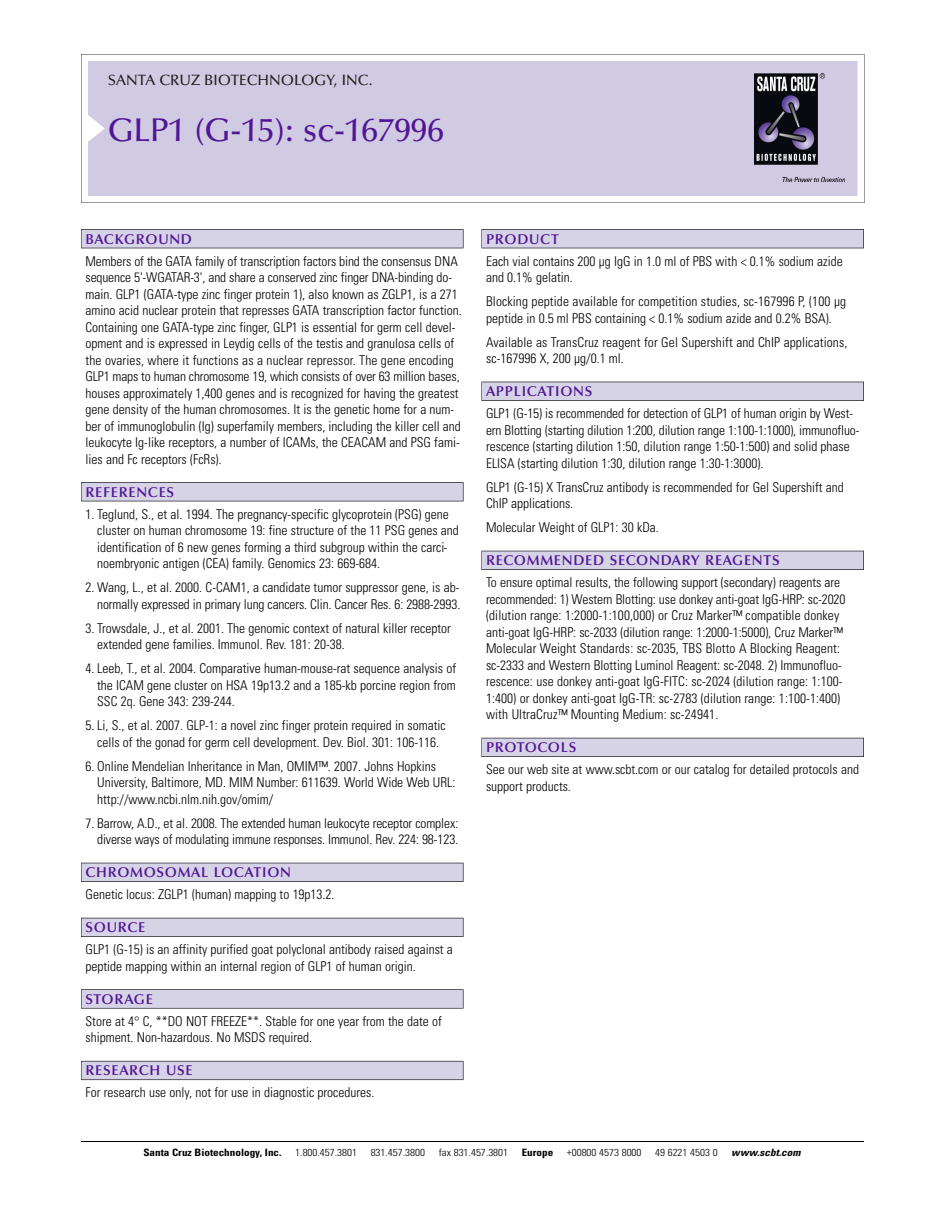
<style>
.page{position:relative;width:945px;height:1215px;background:#fff}
.page>*{position:absolute;margin:0;border:0;box-sizing:border-box;transform-origin:0 0}
.t1{font:500 33px "Optima";color:#511695}
.t2{font:500 15px "Optima";color:#231f20}
.t3{font:600 14.25px "Optima";letter-spacing:.05em;color:#511695}
.t4{font:300 condensed 13.5px/16.5px "Univers";color:#000}
.t5{font:300 condensed 10.2px "Univers";color:#000;scale:1.1 1}
.t6{font:700 condensed 10.2px "Univers";color:#000;scale:1.1 1}
.t7{font:italic 700 condensed 10.2px "Univers";letter-spacing:.005em;color:#000;scale:1.1 1}
</style>
<div class="page">
<svg style="left:81px;top:54px;width:783px;height:149px"></svg>
<div style="left:88px;top:61px;width:769px;height:135px;background:#d1cae3"></div>
<img style="left:755px;top:74px;width:90px;height:108px">
<div style="left:81px;top:229px;width:382px;height:19px;background:#525156"></div>
<div style="left:81px;top:230px;width:382px;height:18px;background:#d7d3e7"></div>
<div style="left:81px;top:482px;width:382px;height:19px;background:#525155"></div>
<div style="left:81px;top:483px;width:382px;height:18px;background:#d7d3e7"></div>
<div style="left:81px;top:863px;width:382px;height:19px;background:#525158"></div>
<div style="left:81px;top:863px;width:382px;height:18px;background:#d7d3e7"></div>
<div style="left:81px;top:918px;width:382px;height:19px;background:#54535a"></div>
<div style="left:81px;top:918px;width:382px;height:18px;background:#d7d3e7"></div>
<svg style="left:81px;top:989px;width:382px;height:20px"></svg>
<div style="left:81px;top:990px;width:382px;height:18px;background:#d7d3e7"></div>
<div style="left:81px;top:1061px;width:382px;height:19px;background:#66646e"></div>
<div style="left:81px;top:1061px;width:382px;height:18px;background:#d7d3e7"></div>
<div style="left:482px;top:229px;width:382px;height:19px;background:#525156"></div>
<div style="left:482px;top:230px;width:381px;height:18px;background:#d7d3e7"></div>
<div style="left:482px;top:382px;width:382px;height:19px;background:#515055"></div>
<div style="left:482px;top:382px;width:381px;height:18px;background:#d7d3e7"></div>
<div style="left:482px;top:551px;width:382px;height:19px;background:#525158"></div>
<div style="left:482px;top:551px;width:381px;height:18px;background:#d7d3e7"></div>
<div style="left:482px;top:738px;width:382px;height:19px;background:#54535a"></div>
<div style="left:482px;top:738px;width:381px;height:18px;background:#d7d3e7"></div>
<hr style="left:81px;top:1141px;width:783px;height:1px;background:#000">
<p class="t2" style="left:108px;top:74px;width:266px">SANTA CRUZ BIOTECHNOLOGY, INC.</p>
<h1 class="t1" style="left:108px;top:117px;width:337px">GLP1 (G-15): sc-167996</h1>
<p class="t3" style="left:86px;top:233px;width:108px">BACKGROUND</p>
<p class="t4" style="left:86px;top:254px;width:378px">Members of the GATA family of transcription factors bind the consensus DNA sequence 5'-WGATAR-3', and share a conserved zinc finger DNA-binding do&shy;main. GLP1 (GATA-type zinc finger protein 1), also known as ZGLP1, is a 271 amino acid nuclear protein that represses GATA transcription factor function.<br>Containing one GATA-type zinc finger, GLP1 is essential for germ cell devel&shy;opment and is expressed in Leydig cells of the testis and granulosa cells of the ovaries, where it functions as a nuclear repressor. The gene encoding GLP1 maps to human chromosome 19, which consists of over 63 million bases, houses approximately 1,400 genes and is recognized for having the greatest gene density of the human chromosomes. It is the genetic home for a num&shy;ber of immunoglobulin (Ig) superfamily members, including the killer cell and leukocyte Ig-like receptors, a number of ICAMs, the CEACAM and PSG fami&shy;lies and Fc receptors (FcRs).</p>
<p class="t3" style="left:86px;top:486px;width:90px">REFERENCES</p>
<p class="t4" style="left:97px;top:507px;width:363px;text-indent:-12px">1. Teglund, S., et al. 1994. The pregnancy-specific glycoprotein (PSG) gene cluster on human chromosome 19: fine structure of the 11 PSG genes and identification of 6 new genes forming a third subgroup within the carci&shy;noembryonic antigen (CEA) family. Genomics 23: 669-684.</p>
<p class="t4" style="left:86px;top:580px;width:376px;text-align:right">2. Wang, L., et al. 2000. C-CAM1, a candidate tumor suppressor gene, is ab&shy;normally expressed in primary lung cancers. Clin. Cancer Res. 6: 2988-2993.</p>
<p class="t4" style="left:97px;top:621px;width:355px;text-indent:-12px">3. Trowsdale, J., et al. 2001. The genomic context of natural killer receptor extended gene families. Immunol. Rev. 181: 20-38.</p>
<p class="t4" style="left:97px;top:661px;width:360px;text-align:justify;text-indent:-12px">4. Leeb, T., et al. 2004. Comparative human-mouse-rat sequence analysis of the ICAM gene cluster on HSA 19p13.2 and a 185-kb porcine region from SSC 2q. Gene 343: 239-244.</p>
<p class="t4" style="left:86px;top:718px;width:362px;text-align:center">5. Li, S., et al. 2007. GLP-1: a novel zinc finger protein required in somatic cells of the gonad for germ cell development. Dev. Biol. 301: 106-116.</p>
<p class="t4" style="left:97px;top:759px;width:360px;text-indent:-12px">6. Online Mendelian Inheritance in Man, OMIM™. 2007. Johns Hopkins<br>University, Baltimore, MD. MIM Number: 611639. World Wide Web URL: http://www.ncbi.nlm.nih.gov/omim/</p>
<p class="t4" style="left:86px;top:816px;width:375px;text-align:right">7. Barrow, A.D., et al. 2008. The extended human leukocyte receptor complex: diverse ways of modulating immune responses. Immunol. Rev. 224: 98-123.</p>
<p class="t3" style="left:86px;top:867px;width:207px">CHROMOSOMAL LOCATION</p>
<p class="t4" style="left:86px;top:887px;width:251px">Genetic locus: ZGLP1 (human) mapping to 19p13.2.</p>
<p class="t3" style="left:86px;top:922px;width:61px">SOURCE</p>
<p class="t4" style="left:86px;top:942px;width:369px">GLP1 (G-15) is an affinity purified goat polyclonal antibody raised against a peptide mapping within an internal region of GLP1 of human origin.</p>
<p class="t3" style="left:86px;top:993px;width:69px">STORAGE</p>
<p class="t4" style="left:86px;top:1014px;width:358px">Store at 4° C, **DO NOT FREEZE**. Stable for one year from the date of shipment. Non-hazardous. No MSDS required.</p>
<p class="t3" style="left:86px;top:1065px;width:109px">RESEARCH USE</p>
<p class="t4" style="left:86px;top:1085px;width:290px">For research use only, not for use in diagnostic procedures.</p>
<p class="t3" style="left:486px;top:233px;width:74px">PRODUCT</p>
<p class="t4" style="left:486px;top:254px;width:358px">Each vial contains 200 µg IgG in 1.0 ml of PBS with &lt; 0.1% sodium azide and 0.1% gelatin.</p>
<p class="t4" style="left:486px;top:294px;width:362px">Blocking peptide available for competition studies, sc-167996 P, (100 µg peptide in 0.5 ml PBS containing &lt; 0.1% sodium azide and 0.2% BSA).</p>
<p class="t4" style="left:486px;top:335px;width:363px">Available as TransCruz reagent for Gel Supershift and ChIP applications, sc-167996 X, 200 µg/0.1 ml.</p>
<p class="t3" style="left:486px;top:386px;width:108px">APPLICATIONS</p>
<p class="t4" style="left:486px;top:406px;width:375px">GLP1 (G-15) is recommended for detection of GLP1 of human origin by West&shy;ern Blotting (starting dilution 1:200, dilution range 1:100-1:1000), immunofluo&shy;rescence (starting dilution 1:50, dilution range 1:50-1:500) and solid phase ELISA (starting dilution 1:30, dilution range 1:30-1:3000).</p>
<p class="t4" style="left:486px;top:480px;width:359px">GLP1 (G-15) X TransCruz antibody is recommended for Gel Supershift and<br>ChIP applications.</p>
<p class="t4" style="left:486px;top:520px;width:174px">Molecular Weight of GLP1: 30 kDa.</p>
<p class="t3" style="left:486px;top:555px;width:295px">RECOMMENDED SECONDARY REAGENTS</p>
<p class="t4" style="left:486px;top:575px;width:361px">To ensure optimal results, the following support (secondary) reagents are recommended: 1) Western Blotting: use donkey anti-goat IgG-HRP: sc-2020 (dilution range: 1:2000-1:100,000) or Cruz Marker™ compatible donkey anti-goat IgG-HRP: sc-2033 (dilution range: 1:2000-1:5000), Cruz Marker™ Molecular Weight Standards: sc-2035, TBS Blotto A Blocking Reagent: sc-2333 and Western Blotting Luminol Reagent: sc-2048. 2) Immunofluo&shy;rescence: use donkey anti-goat IgG-FITC: sc-2024 (dilution range: 1:100- 1:400) or donkey anti-goat IgG-TR: sc-2783 (dilution range: 1:100-1:400) with UltraCruz™ Mounting Medium: sc-24941.</p>
<p class="t3" style="left:486px;top:742px;width:92px">PROTOCOLS</p>
<p class="t4" style="left:486px;top:762px;width:375px">See our web site at www.scbt.com or our catalog for detailed protocols and support products.</p>
<p class="t6" style="left:143px;top:1148px;width:127px">Santa Cruz Biotechnology, Inc.</p>
<p class="t5" style="left:295px;top:1148px;width:58px">1.800.457.3801</p>
<p class="t5" style="left:371px;top:1148px;width:51px">831.457.3800</p>
<p class="t5" style="left:439px;top:1148px;width:65px">fax 831.457.3801</p>
<p class="t6" style="left:522px;top:1148px;width:30px">Europe</p>
<p class="t5" style="left:567px;top:1148px;width:69px">+00800 4573 8000</p>
<p class="t5" style="left:655px;top:1148px;width:58px">49 6221 4503 0</p>
<p class="t7" style="left:731px;top:1148px;width:64px">www.scbt.com</p>
</div>
